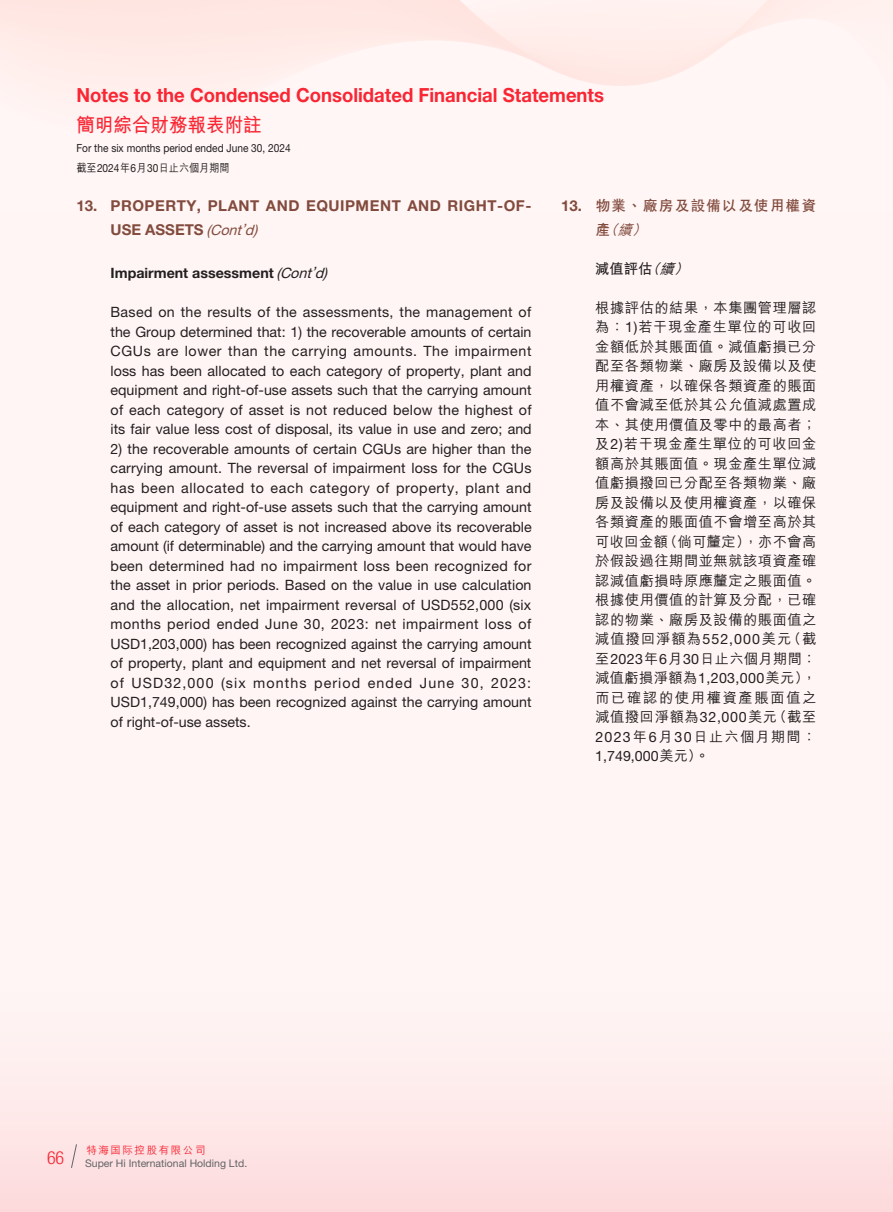
<style>
.page{position:relative;width:893px;height:1212px;background:#fff5f4}
.page>*{position:absolute;margin:0;border:0;box-sizing:border-box;transform-origin:0 0}
.t1{font:700 19.5px "Helvetica Neue LT Std";color:#f92634;scale:.95 1}
.t2{font:700 19.5px "M Hei HK";color:#f92634;scale:.95 1}
.t3{font:700 15px/24px "Helvetica Neue LT Std";letter-spacing:.035em;color:#824b3e}
.t4{font:700 15px "C Hei 2 HK";letter-spacing:.055em;color:#824b3e}
.t5{font:14.25px/19.5px "Helvetica Neue LT Std";color:#231f20;text-align:justify}
.t6{font:500 14.25px/19.5px "M Hei HK";letter-spacing:.045em;color:#231f20;text-align:justify}
.t7{font:700 14.25px "Helvetica Neue LT Std";color:#231f20}
.t8{font:700 14.25px "M Hei HK";color:#231f20}
.t9{font:italic 500 14.25px "M Hei HK";color:#824b3e}
.t10{font:11.25px "Helvetica Neue LT Std";color:#231f20;scale:.9 1}
.t11{font:500 11.25px "M Hei HK";color:#231f20;scale:.9 1}
.t12{font:10.5px "Helvetica Neue LT Std";color:#636366}
.t13{font:500 10.5px "M Hei HKS";letter-spacing:.15em;color:#f92634}
.s1{font-family:"Helvetica Neue LT Std";font-weight:400}
.s2{font-family:"Helvetica Neue LT Std"}
.s3{font-family:"C Hei 2 HK";font-weight:700;font-style:normal;font-size:15px}
.s4{font-weight:500;font-style:italic}
.s5{font-family:"M Hei HK";font-weight:500}
.s6{font-weight:400;font-style:italic;font-size:14.25px}
.s7{font-weight:400;font-style:italic}
</style>
<div class="page">
<svg style="left:71px;top:1144px;width:6px;height:24px"></svg>
<h1 class="t1" style="left:76px;top:83px;width:557px">Notes to the Condensed Consolidated Financial Statements</h1>
<h1 class="t2" style="left:76px;top:111px;width:197px">簡明綜合財務報表附註</h1>
<p class="t10" style="left:76px;top:141px;width:240px">For the six months period ended June 30, 2024</p>
<p class="t11" style="left:76px;top:159px;width:172px">截至<span class="s1">2024</span>年<span class="s1">6</span>月<span class="s1">30</span>日止六個月期間</p>
<p class="t4" style="left:561px;top:194px;width:257px"><span class="s2">13.</span> 物業、廠房及設備以及使用權資</p>
<p class="t9" style="left:595px;top:219px;width:57px"><span class="s3">產</span>（續）</p>
<p class="t8" style="left:595px;top:258px;width:99px">減值評估<span class="s4">（續）</span></p>
<p class="t6" style="left:595px;top:296px;width:223px">根據評估的結果，本集團管理層認為：<span class="s1">1)</span>若干現金產生單位的可收回金額低於其賬面值。減值虧損已分配至各類物業、廠房及設備以及使用權資產，以確保各類資產的賬面值不會減至低於其公允值減處置成本、其使用價值及零中的最高者；及<span class="s1">2)</span>若干現金產生單位的可收回金額高於其賬面值。現金產生單位減值虧損撥回已分配至各類物業、廠房及設備以及使用權資產，以確保各類資產的賬面值不會增至高於其可收回金額（倘可釐定），亦不會高於假設過往期間並無就該項資產確認減值虧損時原應釐定之賬面值。根據使用價值的計算及分配，已確認的物業、廠房及設備的賬面值之減值撥回淨額為<span class="s1">552,000</span>美元（截至<span class="s1">2023</span>年<span class="s1">6</span>月<span class="s1">30</span>日止六個月期間：減值虧損淨額為<span class="s1">1,203,000</span>美元），而已確認的使用權資產賬面值之減值撥回淨額為<span class="s1">32,000</span>美元（截至<span class="s1">2023</span>年<span class="s1">6</span>月<span class="s1">30</span>日止六個月期間：</p>
<p class="t5" style="left:595px;top:746px;width:115px">1,749,000<span class="s5">美元）。</span></p>
<p class="t3" style="left:111px;top:193px;width:422px;text-indent:-34px">13. PROPERTY, PLANT AND EQUIPMENT AND RIGHT-OF-<br>USE ASSETS <span class="s6">(Cont’d)</span></p>
<p class="t7" style="left:111px;top:264px;width:219px">Impairment assessment <span class="s7">(Cont’d)</span></p>
<p class="t5" style="left:111px;top:302px;width:423px">Based on the results of the assessments, the management of the Group determined that: 1) the recoverable amounts of certain CGUs are lower than the carrying amounts. The impairment loss has been allocated to each category of property, plant and equipment and right-of-use assets such that the carrying amount of each category of asset is not reduced below the highest of its fair value less cost of disposal, its value in use and zero; and</p>
<p class="t5" style="left:111px;top:439px;width:423px">2) the recoverable amounts of certain CGUs are higher than the carrying amount. The reversal of impairment loss for the CGUs has been allocated to each category of property, plant and equipment and right-of-use assets such that the carrying amount of each category of asset is not increased above its recoverable amount (if determinable) and the carrying amount that would have been determined had no impairment loss been recognized for the asset in prior periods. Based on the value in use calculation and the allocation, net impairment reversal of USD552,000 (six months period ended June 30, 2023: net impairment loss of USD1,203,000) has been recognized against the carrying amount of property, plant and equipment and net reversal of impairment of USD32,000 (six months period ended June 30, 2023:<br>USD1,749,000) has been recognized against the carrying amount of right-of-use assets.</p>
<p class="t13" style="left:86px;top:1142px;width:121px">特海國際控股有限公司</p>
<p class="t12" style="left:47px;top:1156px;width:202px"><sup>66</sup> Super Hi International Holding Ltd.</p>
</div>
